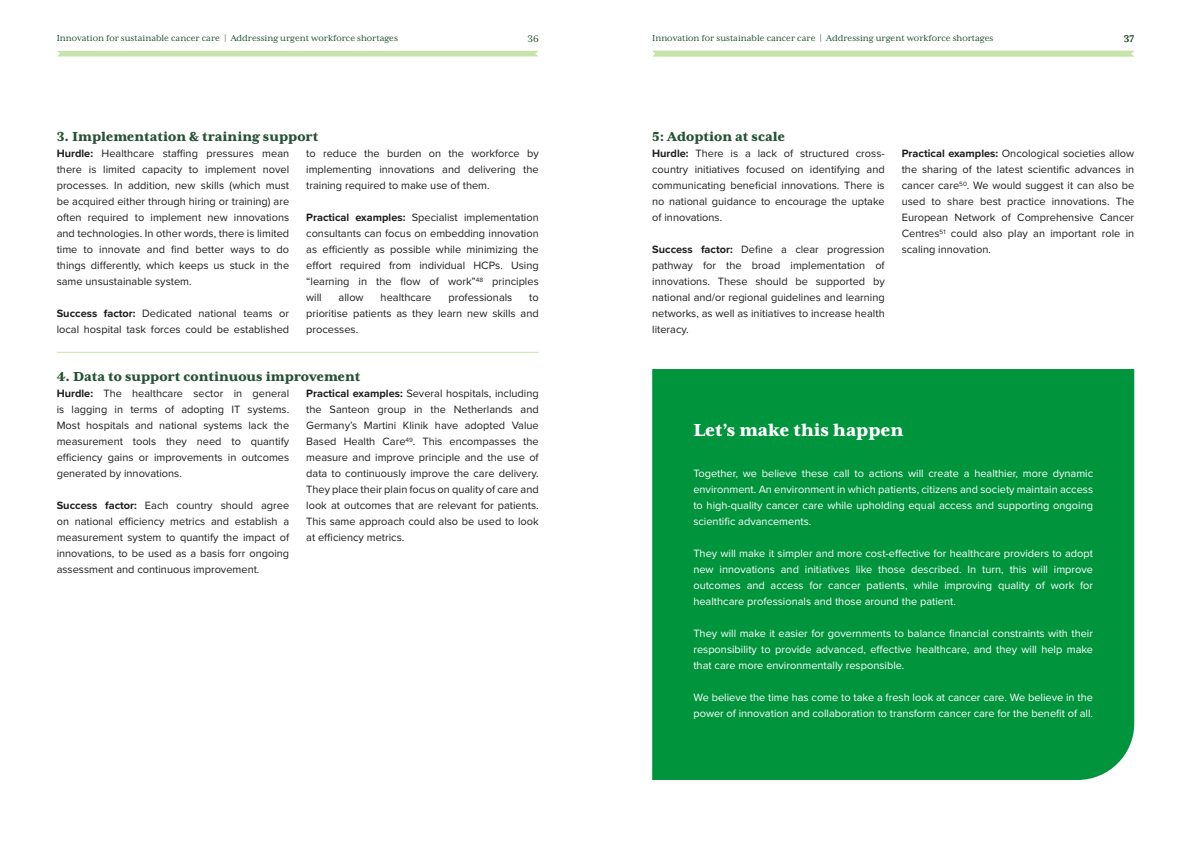
<style>
.page{position:relative;width:1191px;height:842px;background:#fff}
.page>*{position:absolute;margin:0;border:0;box-sizing:border-box;transform-origin:0 0}
.t1{font:800 20px "Mrs Eaves XL Serif OT";color:#fff}
.t2{font:800 15px "Mrs Eaves XL Serif OT";color:#285136}
.t3{font:11px/16px "Proxima Nova";color:#1d1d1b;text-align:justify}
.t4{font:11px/16px "Proxima Nova";color:#fff;text-align:justify}
.t5{font:11px "Mrs Eaves XL Serif OT";color:#285136}
.t6{font:10px "Mrs Eaves XL Serif OT";color:#285136}
.s1{font-weight:700}
</style>
<div class="page">
<hr style="left:57px;top:352px;width:482px;height:1px;background:#c7e3aa">
<div style="left:652px;top:369px;width:482px;height:411px;background:#00943c"></div>
<div style="left:652px;top:51px;width:482px;height:5px;background:#c7e3aa"></div>
<div style="left:57px;top:51px;width:481px;height:5px;background:#c7e3aa"></div>
<p class="t6" style="left:57px;top:33px;width:343px">Innovation for sustainable cancer care | Addressing urgent workforce shortages</p>
<p class="t5" style="left:527px;top:33px;width:13px">36</p>
<p class="t6" style="left:652px;top:33px;width:343px">Innovation for sustainable cancer care | Addressing urgent workforce shortages</p>
<p class="t5" style="left:1124px;top:33px;width:12px">37</p>
<h2 class="t2" style="left:57px;top:128px;width:263px">3. Implementation &amp; training support</h2>
<p class="t3" style="left:57px;top:145px;width:234px"><span class="s1">Hurdle:</span> Healthcare staffing pressures mean there is limited capacity to implement novel processes. In addition, new skills (which must be acquired either through hiring or training) are often required to implement new innovations and technologies. In other words, there is limited time to innovate and find better ways to do things differently, which keeps us stuck in the same unsustainable system.</p>
<p class="t3" style="left:57px;top:305px;width:234px"><span class="s1">Success factor:</span> Dedicated national teams or local hospital task forces could be established</p>
<p class="t3" style="left:306px;top:145px;width:234px">to reduce the burden on the workforce by implementing innovations and delivering the training required to make use of them.</p>
<p class="t3" style="left:306px;top:209px;width:234px"><span class="s1">Practical examples:</span> Specialist implementation consultants can focus on embedding innovation as efficiently as possible while minimizing the effort required from individual HCPs. Using “learning in the flow of work”<sup>48</sup> principles will</p>
<p class="t3" style="left:338px;top:289px;width:27px">allow</p>
<p class="t3" style="left:380px;top:289px;width:52px">healthcare</p>
<p class="t3" style="left:448px;top:289px;width:65px">professionals</p>
<p class="t3" style="left:306px;top:289px;width:234px;text-indent:223px">to prioritise patients as they learn new skills and processes.</p>
<h2 class="t2" style="left:57px;top:368px;width:305px">4. Data to support continuous improvement</h2>
<p class="t3" style="left:57px;top:385px;width:234px"><span class="s1">Hurdle:</span> The healthcare sector in general is lagging in terms of adopting IT systems.<br>Most hospitals and national systems lack the measurement tools they need to quantify efficiency gains or improvements in outcomes generated by innovations.</p>
<p class="t3" style="left:57px;top:497px;width:234px"><span class="s1">Success factor:</span> Each country should agree on national efficiency metrics and establish a measurement system to quantify the impact of innovations, to be used as a basis forr ongoing assessment and continuous improvement.</p>
<p class="t3" style="left:306px;top:385px;width:234px"><span class="s1">Practical examples:</span> Several hospitals, including the Santeon group in the Netherlands and Germany’s Martini Klinik have adopted Value Based Health Care<sup>49</sup>. This encompasses the measure and improve principle and the use of data to continuously improve the care delivery.<br>They place their plain focus on quality of care and look at outcomes that are relevant for patients.<br>This same approach could also be used to look at efficiency metrics.</p>
<h2 class="t2" style="left:652px;top:128px;width:134px">5: Adoption at scale</h2>
<p class="t3" style="left:652px;top:145px;width:234px"><span class="s1">Hurdle:</span> There is a lack of structured cross&shy;country initiatives focused on identifying and communicating beneficial innovations. There is no national guidance to encourage the uptake of innovations.</p>
<p class="t3" style="left:652px;top:241px;width:234px"><span class="s1">Success factor:</span> Define a clear progression pathway for the broad implementation of innovations. These should be supported by national and/or regional guidelines and learning networks, as well as initiatives to increase health literacy.</p>
<p class="t3" style="left:901px;top:145px;width:234px"><span class="s1">Practical examples:</span> Oncological societies allow the sharing of the latest scientific advances in cancer care<sup>50</sup>. We would suggest it can also be used to share best practice innovations. The European Network of Comprehensive Cancer Centres<sup>51</sup> could also play an important role in scaling innovation.</p>
<h1 class="t1" style="left:693px;top:419px;width:211px">Let’s make this happen</h1>
<p class="t4" style="left:693px;top:465px;width:401px">Together, we believe these call to actions will create a healthier, more dynamic environment. An environment in which patients, citizens and society maintain access to high-quality cancer care while upholding equal access and supporting ongoing scientific advancements.</p>
<p class="t4" style="left:693px;top:545px;width:401px">They will make it simpler and more cost-effective for healthcare providers to adopt new innovations and initiatives like those described. In turn, this will improve outcomes and access for cancer patients, while improving quality of work for healthcare professionals and those around the patient.</p>
<p class="t4" style="left:693px;top:625px;width:401px">They will make it easier for governments to balance financial constraints with their responsibility to provide advanced, effective healthcare, and they will help make that care more environmentally responsible.</p>
<p class="t4" style="left:693px;top:689px;width:401px">We believe the time has come to take a fresh look at cancer care. We believe in the power of innovation and collaboration to transform cancer care for the benefit of all.</p>
</div>
